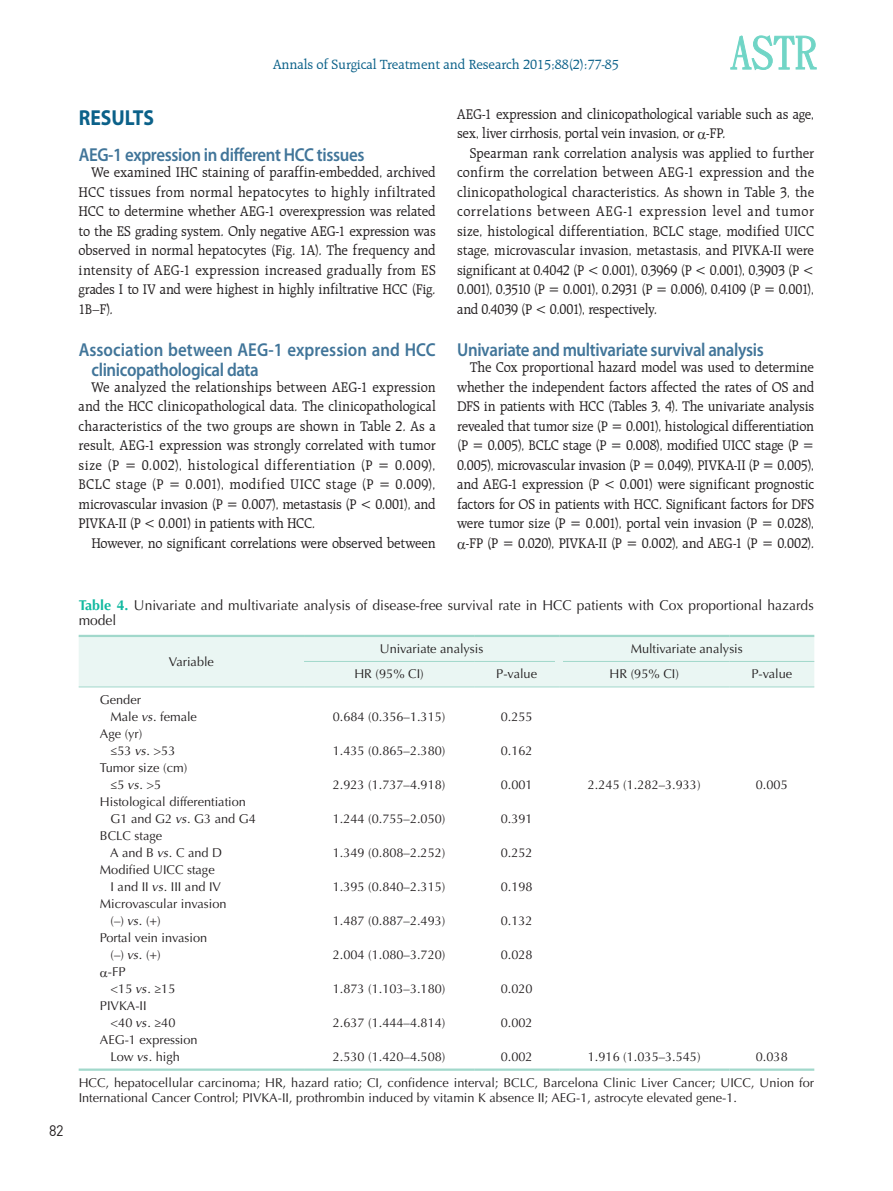
<style>
.page{position:relative;width:893px;height:1191px;background:#fff}
.page>*{position:absolute;margin:0;border:0;box-sizing:border-box;transform-origin:0 0}
.t1{font:700 21.75px "Myriad Pro";color:#0b6189;scale:.9 1}
.t2{font:600 18.75px "Myriad Pro";letter-spacing:-.02em;color:#417599;scale:.9 1}
.t3{font:600 18.75px/19.5px "Myriad Pro";color:#417599;scale:.9 1}
.t4{font:15px/19.5px "Raleigh BT";letter-spacing:-.015em;color:#231f20;text-align:justify;scale:.94 1}
.t5{font:15px "Dinreg";color:#231f20;scale:.95 1}
.t6{font:14.25px/15px "Optima LT Std";color:#231f20}
.t7{font:14.25px "Raleigh BT";letter-spacing:-.01em;color:#0b6189}
.t8{font:12.75px/17px "Optima LT Std";color:#231f20}
.s1{font-weight:700;color:#11b9a0}
.s2{font-style:italic}
</style>
<div class="page">
<svg style="left:730px;top:35px;width:87px;height:35px"></svg>
<div style="left:79px;top:637px;width:735px;height:49px;background:#eaf6f3"></div>
<hr style="left:79px;top:635px;width:225px;height:2px;background:#a1d8cb">
<hr style="left:304px;top:635px;width:170px;height:2px;background:#a1d8cb">
<hr style="left:474px;top:635px;width:85px;height:2px;background:#a1d8cb">
<hr style="left:304px;top:661px;width:170px;height:1px;background:#a1d8cb">
<hr style="left:474px;top:661px;width:85px;height:1px;background:#a1d8cb">
<hr style="left:559px;top:635px;width:170px;height:2px;background:#a1d8cb">
<hr style="left:729px;top:635px;width:85px;height:2px;background:#a1d8cb">
<hr style="left:559px;top:661px;width:170px;height:1px;background:#a1d8cb">
<hr style="left:729px;top:661px;width:85px;height:1px;background:#a1d8cb">
<hr style="left:79px;top:686px;width:225px;height:1px;background:#a1d8cb">
<hr style="left:304px;top:686px;width:170px;height:1px;background:#a1d8cb">
<hr style="left:474px;top:686px;width:85px;height:1px;background:#a1d8cb">
<hr style="left:559px;top:686px;width:170px;height:1px;background:#a1d8cb">
<hr style="left:729px;top:686px;width:85px;height:1px;background:#a1d8cb">
<hr style="left:79px;top:1068px;width:225px;height:2px;background:#a1d8cb">
<hr style="left:304px;top:1068px;width:170px;height:2px;background:#a1d8cb">
<hr style="left:474px;top:1068px;width:85px;height:2px;background:#a1d8cb">
<hr style="left:559px;top:1068px;width:170px;height:2px;background:#a1d8cb">
<hr style="left:729px;top:1068px;width:85px;height:2px;background:#a1d8cb">
<div style="left:555px;top:657px;width:8px;height:8px;background:#eaf6f3"></div>
<p class="t7" style="left:273px;top:56px;width:347px">Annals of Surgical Treatment and Research 2015;88(2):77-85</p>
<h1 class="t1" style="left:79px;top:103px;width:85px">RESULTS</h1>
<p class="t2" style="left:79px;top:143px;width:319px">AEG-1 expression in different HCC tissues</p>
<p class="t4" style="left:79px;top:162px;width:381px;text-indent:13px">We examined IHC staining of paraffin-embedded, archived HCC tissues from normal hepatocytes to highly infiltrated HCC to determine whether AEG-1 overexpression was related to the ES grading system. Only negative AEG-1 expression was observed in normal hepatocytes (Fig. 1A). The frequency and intensity of AEG-1 expression increased gradually from ES grades I to IV and were highest in highly infiltrative HCC (Fig.<br>1B–F).</p>
<p class="t3" style="left:91px;top:339px;width:384px;text-indent:-13px">Association between AEG-1 expression and HCC clinicopathological data</p>
<p class="t4" style="left:79px;top:377px;width:381px;text-indent:13px">We analyzed the relationships between AEG-1 expression and the HCC clinicopathological data. The clinicopathological characteristics of the two groups are shown in Table 2. As a result, AEG-1 expression was strongly correlated with tumor size (P = 0.002), histological differentiation (P = 0.009), BCLC stage (P = 0.001), modified UICC stage (P = 0.009), microvascular invasion (P = 0.007), metastasis (P &lt; 0.001), and PIVKA-II (P &lt; 0.001) in patients with HCC.</p>
<p class="t4" style="left:91px;top:533px;width:368px">However, no significant correlations were observed between</p>
<p class="t4" style="left:457px;top:104px;width:381px">AEG-1 expression and clinicopathological variable such as age, sex, liver cirrhosis, portal vein invasion, or -FP.</p>
<p class="t4" style="left:457px;top:143px;width:382px;text-indent:13px">Spearman rank correlation analysis was applied to further confirm the correlation between AEG-1 expression and the clinicopathological characteristics. As shown in Table 3, the correlations between AEG-1 expression level and tumor size, histological differentiation, BCLC stage, modified UICC stage, microvascular invasion, metastasis, and PIVKA-II were significant at 0.4042 (P &lt; 0.001), 0.3969 (P &lt; 0.001), 0.3903 (P &lt; 0.001), 0.3510 (P = 0.001), 0.2931 (P = 0.006), 0.4109 (P = 0.001), and 0.4039 (P &lt; 0.001), respectively.</p>
<p class="t2" style="left:457px;top:338px;width:342px">Univariate and multivariate survival analysis</p>
<p class="t4" style="left:457px;top:357px;width:382px;text-align:right">The Cox proportional hazard model was used to determine whether the independent factors affected the rates of OS and DFS in patients with HCC (Tables 3, 4). The univariate analysis revealed that tumor size (P = 0.001), histological differentiation (P = 0.005), BCLC stage (P = 0.008), modified UICC stage (P = 0.005), microvascular invasion (P = 0.049), PIVKA-II (P = 0.005), and AEG-1 expression (P &lt; 0.001) were significant prognostic factors for OS in patients with HCC. Significant factors for DFS were tumor size (P = 0.001), portal vein invasion (P = 0.028), -FP (P = 0.020), PIVKA-II (P = 0.002), and AEG-1 (P = 0.002).</p>
<p class="t5" style="left:49px;top:1121px;width:17px">82</p>
<p class="t6" style="left:79px;top:598px;width:736px"><span class="s1">Table 4.</span> Univariate and multivariate analysis of disease-free survival rate in HCC patients with Cox proportional hazards model</p>
<p class="t8" style="left:169px;top:653px;width:47px">Variable</p>
<p class="t8" style="left:380px;top:640px;width:105px">Univariate analysis</p>
<p class="t8" style="left:631px;top:640px;width:114px">Multivariate analysis</p>
<p class="t8" style="left:354px;top:666px;width:71px">HR (95% CI)</p>
<p class="t8" style="left:496px;top:666px;width:42px">P-value</p>
<p class="t8" style="left:609px;top:666px;width:71px">HR (95% CI)</p>
<p class="t8" style="left:751px;top:666px;width:42px">P-value</p>
<p class="t8" style="left:111px;top:691px;width:88px;text-indent:-11px">Gender<br>Male <span class="s2">vs</span>. female</p>
<p class="t8" style="left:111px;top:725px;width:66px;text-indent:-11px">Age (yr)<br>≤53 <span class="s2">vs</span>. &gt;53</p>
<p class="t8" style="left:111px;top:759px;width:78px;text-indent:-11px">Tumor size (cm) ≤5 <span class="s2">vs</span>. &gt;5</p>
<p class="t8" style="left:111px;top:793px;width:147px;text-indent:-11px">Histological differentiation<br>G1 and G2 <span class="s2">vs</span>. G3 and G4</p>
<p class="t8" style="left:110px;top:827px;width:113px;text-indent:-10px">BCLC stage<br>A and B <span class="s2">vs</span>. C and D</p>
<p class="t8" style="left:111px;top:861px;width:112px;text-indent:-11px">Modified UICC stage<br>I and II <span class="s2">vs</span>. III and IV</p>
<p class="t8" style="left:111px;top:895px;width:117px;text-indent:-11px">Microvascular invasion (–) <span class="s2">vs</span>. (+)</p>
<p class="t8" style="left:111px;top:929px;width:98px;text-indent:-11px">Portal vein invasion (–) <span class="s2">vs</span>. (+)</p>
<p class="t8" style="left:108px;top:963px;width:69px">-FP<br>&lt;15 <span class="s2">vs</span>. ≥15</p>
<p class="t8" style="left:111px;top:997px;width:66px;text-indent:-11px">PIVKA-II<br>&lt;40 <span class="s2">vs</span>. ≥40</p>
<p class="t8" style="left:333px;top:708px;width:114px">0.684 (0.356–1.315)</p>
<p class="t8" style="left:501px;top:708px;width:33px">0.255</p>
<p class="t8" style="left:333px;top:742px;width:114px">1.435 (0.865–2.380)</p>
<p class="t8" style="left:501px;top:742px;width:33px">0.162</p>
<p class="t8" style="left:333px;top:776px;width:114px">2.923 (1.737–4.918)</p>
<p class="t8" style="left:501px;top:776px;width:33px">0.001</p>
<p class="t8" style="left:588px;top:776px;width:114px">2.245 (1.282–3.933)</p>
<p class="t8" style="left:756px;top:776px;width:33px">0.005</p>
<p class="t8" style="left:333px;top:810px;width:114px">1.244 (0.755–2.050)</p>
<p class="t8" style="left:501px;top:810px;width:33px">0.391</p>
<p class="t8" style="left:333px;top:844px;width:114px">1.349 (0.808–2.252)</p>
<p class="t8" style="left:501px;top:844px;width:33px">0.252</p>
<p class="t8" style="left:333px;top:878px;width:114px">1.395 (0.840–2.315)</p>
<p class="t8" style="left:501px;top:878px;width:33px">0.198</p>
<p class="t8" style="left:333px;top:912px;width:114px">1.487 (0.887–2.493)</p>
<p class="t8" style="left:501px;top:912px;width:33px">0.132</p>
<p class="t8" style="left:333px;top:946px;width:114px">2.004 (1.080–3.720)</p>
<p class="t8" style="left:501px;top:946px;width:33px">0.028</p>
<p class="t8" style="left:333px;top:980px;width:114px">1.873 (1.103–3.180)</p>
<p class="t8" style="left:501px;top:980px;width:33px">0.020</p>
<p class="t8" style="left:333px;top:1014px;width:114px">2.637 (1.444–4.814)</p>
<p class="t8" style="left:501px;top:1014px;width:33px">0.002</p>
<p class="t8" style="left:100px;top:1031px;width:99px;text-align:center">AEG-1 expression<br>Low <span class="s2">vs</span>. high</p>
<p class="t8" style="left:333px;top:1048px;width:114px">2.530 (1.420–4.508)</p>
<p class="t8" style="left:501px;top:1048px;width:33px">0.002</p>
<p class="t8" style="left:588px;top:1048px;width:114px">1.916 (1.035–3.545)</p>
<p class="t8" style="left:79px;top:1044px;width:737px;line-height:25.5px;text-indent:677px">0.038<br>HCC, hepatocellular carcinoma; HR, hazard ratio; CI, confidence interval; BCLC, Barcelona Clinic Liver Cancer; UICC, Union for</p>
<p class="t8" style="left:79px;top:1089px;width:660px">International Cancer Control; PIVKA-II, prothrombin induced by vitamin K absence II; AEG-1, astrocyte elevated gene-1.</p>
</div>
